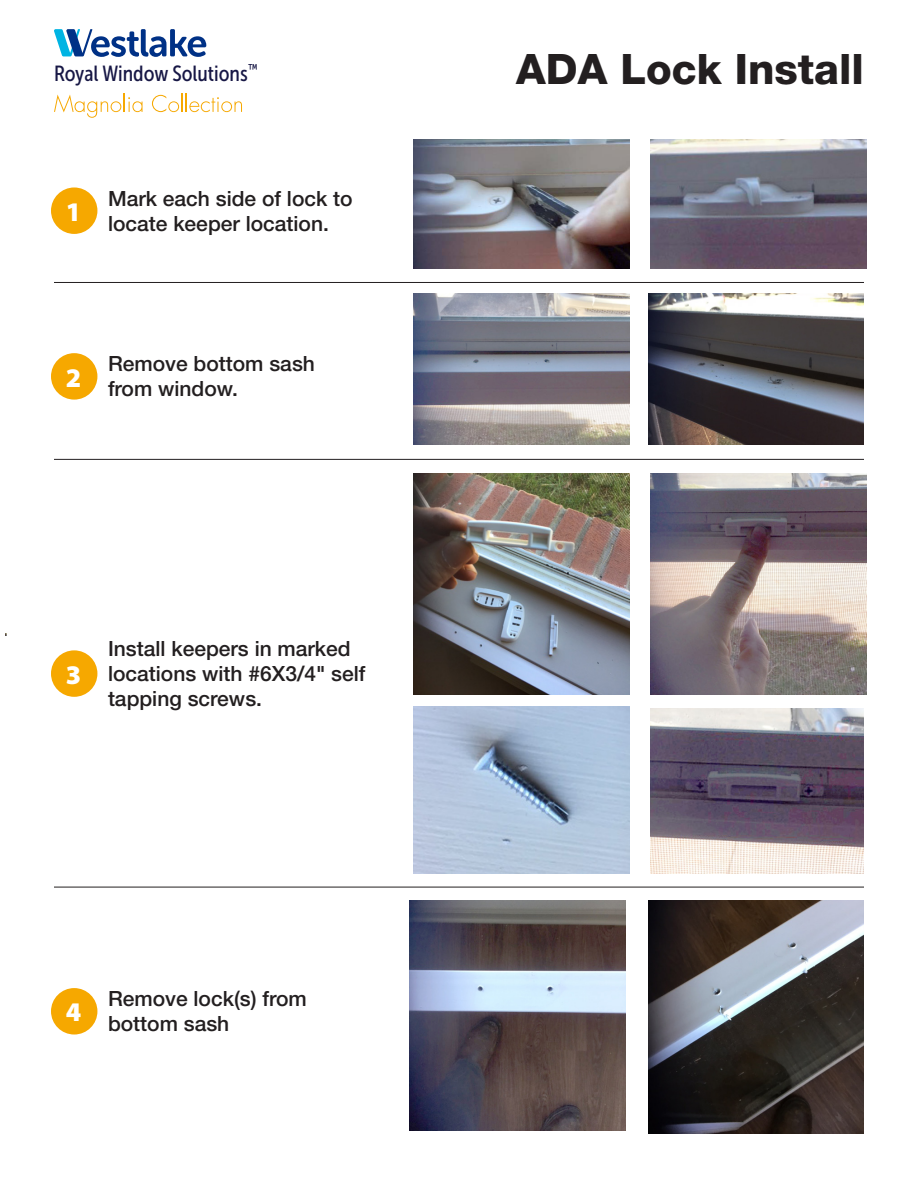
<style>
.page{position:relative;width:918px;height:1188px;background:#fff}
.page>*{position:absolute;margin:0;border:0;box-sizing:border-box;transform-origin:0 0}
.t1{font:800 42px "Helvetica Neue LT Std";color:#231f20}
.t2{font:900 27px "Myriad Pro";color:#fff}
.t3{font:21.75px "Museo Sans Cond 500";color:#171745}
.t4{font:500 21px/25.2px "Helvetica Neue LT Std";color:#231f20}
</style>
<div class="page">
<img style="left:414px;top:139px;width:216px;height:129px">
<img style="left:650px;top:139px;width:216px;height:129px">
<img style="left:414px;top:294px;width:216px;height:151px">
<img style="left:648px;top:294px;width:216px;height:151px">
<img style="left:414px;top:474px;width:216px;height:221px">
<img style="left:650px;top:474px;width:216px;height:221px">
<img style="left:414px;top:706px;width:216px;height:167px">
<img style="left:650px;top:708px;width:214px;height:165px">
<img style="left:409px;top:900px;width:216px;height:230px">
<img style="left:648px;top:900px;width:216px;height:234px">
<hr style="left:54px;top:282px;width:810px;height:1px;background:#231f20">
<hr style="left:54px;top:459px;width:810px;height:1px;background:#231f20">
<hr style="left:54px;top:887px;width:810px;height:1px;background:#231f20">
<div style="left:51px;top:187px;width:46px;height:47px;background:#f6a800;border-radius:50%"></div>
<div style="left:51px;top:353px;width:46px;height:47px;background:#f6a800;border-radius:50%"></div>
<div style="left:51px;top:650px;width:46px;height:47px;background:#f6a800;border-radius:50%"></div>
<div style="left:51px;top:988px;width:46px;height:47px;background:#f6a800;border-radius:50%"></div>
<svg style="left:54px;top:29px;width:152px;height:28px"></svg>
<svg style="left:54px;top:93px;width:89px;height:25px"></svg>
<svg style="left:152px;top:93px;width:90px;height:19px"></svg>
<p class="t3" style="left:54px;top:61px;width:205px">Royal Window Solutions<sup>™</sup></p>
<p class="t2" style="left:66px;top:194px;width:17px">1</p>
<p class="t4" style="left:108px;top:185px;width:246px">Mark each side of lock to locate keeper location.</p>
<p class="t2" style="left:66px;top:359px;width:17px">2</p>
<p class="t4" style="left:108px;top:351px;width:208px">Remove bottom sash from window.</p>
<p class="t2" style="left:66px;top:657px;width:17px">3</p>
<p class="t4" style="left:108px;top:636px;width:259px">Install keepers in marked locations with #6X3/4" self tapping screws.</p>
<p class="t2" style="left:66px;top:994px;width:17px">4</p>
<p class="t4" style="left:108px;top:986px;width:200px">Remove lock(s) from bottom sash</p>
<p class="t1" style="left:516px;top:44px;width:349px">ADA Lock Install</p>
</div>
